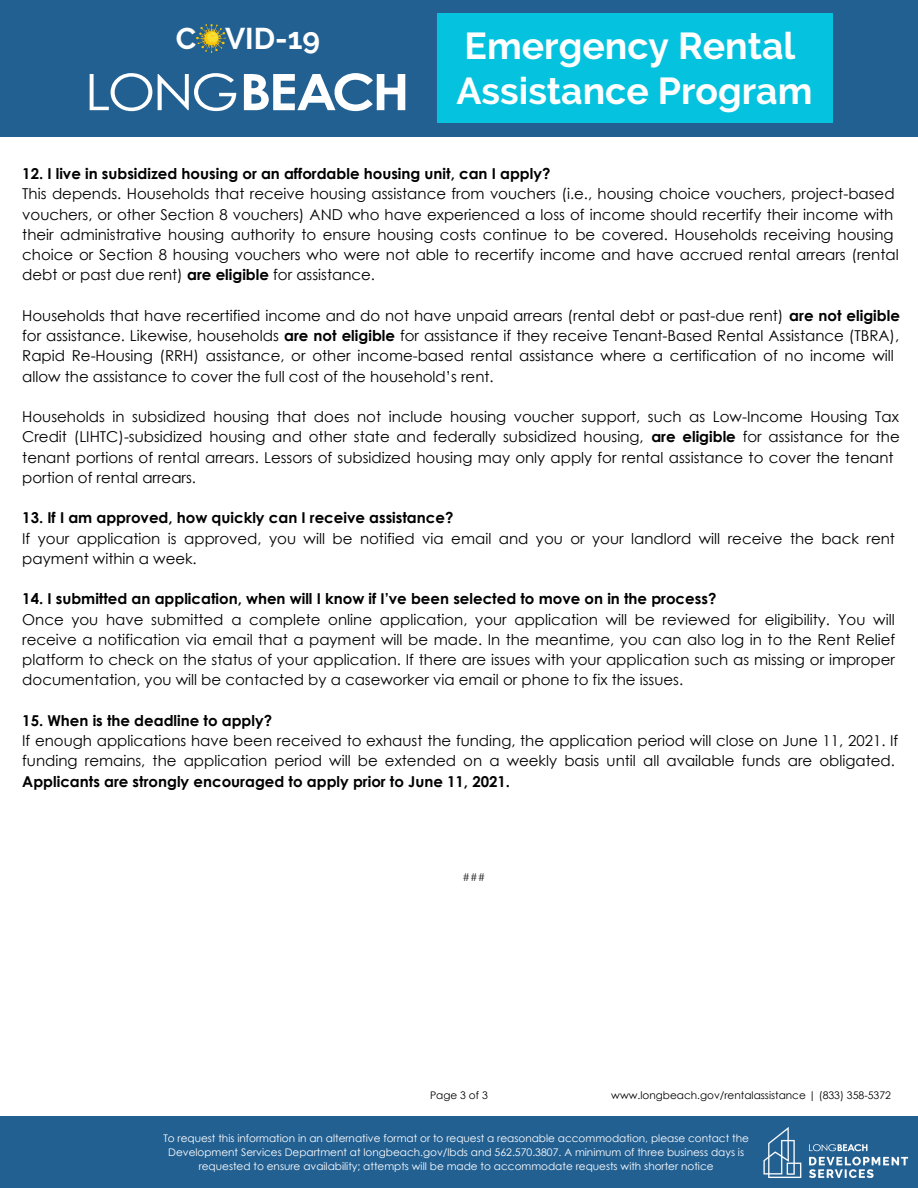
<style>
.page{position:relative;width:918px;height:1188px;background:#fff}
.page>*{position:absolute;margin:0;border:0;box-sizing:border-box;transform-origin:0 0}
.t1{font:700 37.35px "Raleway";color:#fff}
.t2{font:700 29.85px "Raleway";color:#fff}
.t3{font:15px/20.2px "Century Gothic";color:#000}
.t4{font:700 15px "Century Gothic";color:#000}
.t5{font:10.5px/14px "Century Gothic";color:#fff;text-align:center}
.t6{font:10.5px "Century Gothic";color:#000}
.s1{font-weight:700}
</style>
<div class="page">
<div style="left:0;top:0;width:918px;height:137px;background:#236092"></div>
<img style="left:197px;top:24px;width:29px;height:29px">
<div style="left:437px;top:14px;width:396px;height:109px;background:#05c3de"></div>
<svg style="left:90px;top:73px;width:62px;height:38px"></svg>
<svg style="left:158px;top:73px;width:78px;height:38px"></svg>
<svg style="left:244px;top:73px;width:161px;height:38px"></svg>
<div style="left:0;top:1116px;width:918px;height:72px;background:#236092"></div>
<img style="left:763px;top:1127px;width:146px;height:51px">
<p class="t2" style="left:176px;top:20px;width:146px">C VID-19</p>
<p class="t1" style="left:465px;top:23px;width:332px">Emergency Rental</p>
<p class="t1" style="left:457px;top:69px;width:358px">Assistance Program</p>
<p class="t4" style="left:22px;top:164px;width:530px">12. I live in subsidized housing or an affordable housing unit, can I apply?</p>
<p class="t3" style="left:22px;top:183px;width:878px">This depends. Households that receive housing assistance from vouchers (i.e., housing choice vouchers, project-based vouchers, or other Section 8 vouchers) AND who have experienced a loss of income should recertify their income with their administrative housing authority to ensure housing costs continue to be covered. Households receiving housing choice or Section 8 housing vouchers who were not able to recertify income and have accrued rental arrears (rental debt or past due rent) <span class="s1">are eligible</span> for assistance.</p>
<p class="t3" style="left:22px;top:305px;width:879px">Households that have recertified income and do not have unpaid arrears (rental debt or past-due rent) <span class="s1">are not eligible </span>for assistance. Likewise, households <span class="s1">are not eligible</span> for assistance if they receive Tenant-Based Rental Assistance (TBRA), Rapid Re-Housing (RRH) assistance, or other income-based rental assistance where a certification of no income will allow the assistance to cover the full cost of the household’s rent.</p>
<p class="t3" style="left:22px;top:406px;width:879px">Households in subsidized housing that does not include housing voucher support, such as Low-Income Housing Tax Credit (LIHTC)-subsidized housing and other state and federally subsidized housing, <span class="s1">are eligible</span> for assistance for the tenant portions of rental arrears. Lessors of subsidized housing may only apply for rental assistance to cover the tenant portion of rental arrears.</p>
<p class="t3" style="left:22px;top:507px;width:874px"><span class="s1">13. If I am approved, how quickly can I receive assistance?<br></span>If your application is approved, you will be notified via email and you or your landlord will receive the back rent payment within a week.</p>
<p class="t3" style="left:22px;top:588px;width:875px"><span class="s1">14. I submitted an application, when will I know if I’ve been selected to move on in the process?<br></span>Once you have submitted a complete online application, your application will be reviewed for eligibility. You will receive a notification via email that a payment will be made. In the meantime, you can also log in to the Rent Relief platform to check on the status of your application. If there are issues with your application such as missing or improper documentation, you will be contacted by a caseworker via email or phone to fix the issues.</p>
<p class="t3" style="left:22px;top:710px;width:878px"><span class="s1">15. When is the deadline to apply?<br></span>If enough applications have been received to exhaust the funding, the application period will close on June 11, 2021. If funding remains, the application period will be extended on a weekly basis until all available funds are obligated.<br><span class="s1">Applicants are strongly encouraged to apply prior to June 11, 2021.</span></p>
<p class="t6" style="left:463px;top:870px;width:24px">###</p>
<p class="t6" style="left:430px;top:1089px;width:59px">Page 3 of 3</p>
<p class="t6" style="left:611px;top:1088px;width:281px">www.longbeach.gov/rentalassistance | (833) 358-5372</p>
<p class="t5" style="left:163px;top:1131px;width:587px">To request this information in an alternative format or to request a reasonable accommodation, please contact the<br>Development Services Department at longbeach.gov/lbds and 562.570.3807. A minimum of three business days is requested to ensure availability; attempts will be made to accommodate requests with shorter notice</p>
</div>
